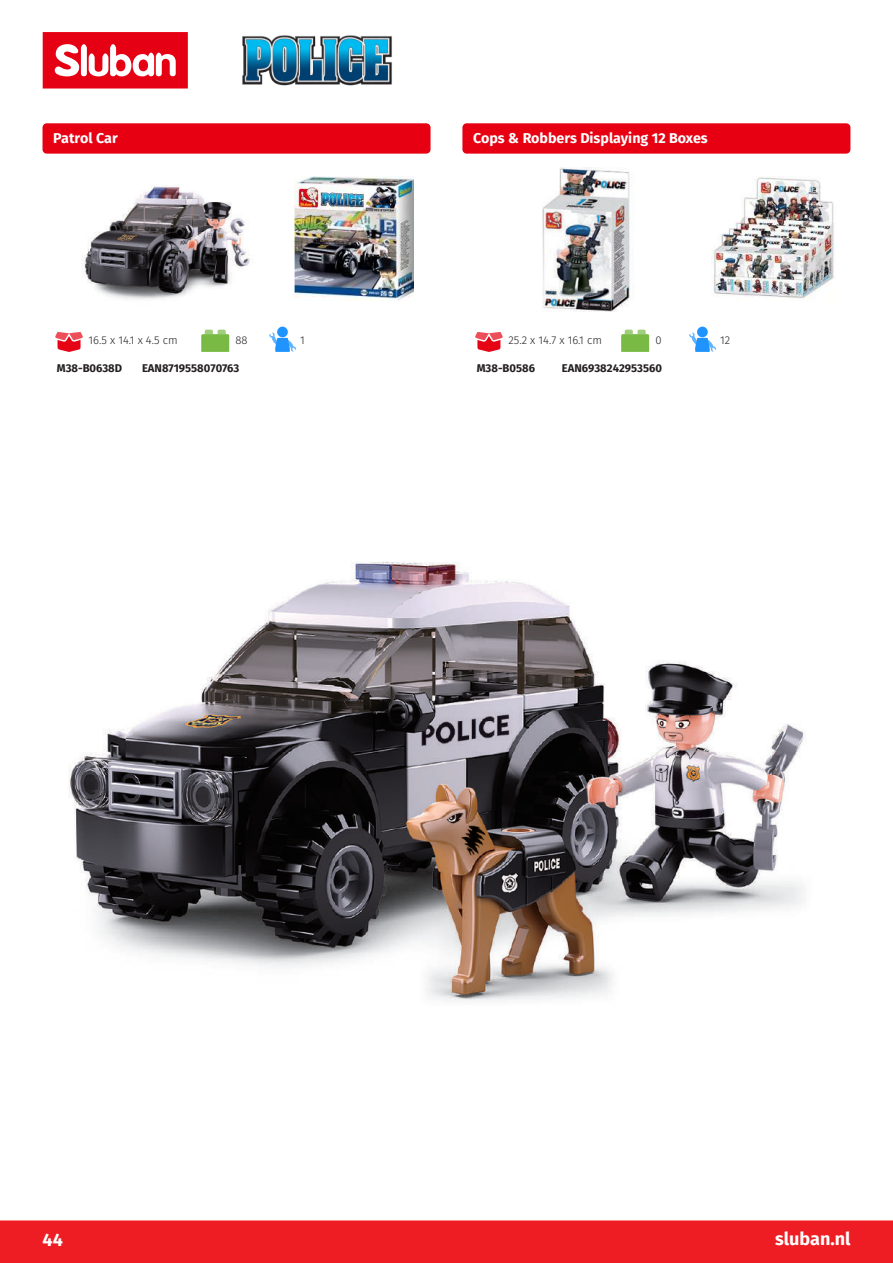
<style>
.page{position:relative;width:893px;height:1263px;background:#fff}
.page>*{position:absolute;margin:0;border:0;box-sizing:border-box;transform-origin:0 0}
.t1{font:700 18px "Fira Sans";color:#fff}
.t2{font:700 14.25px "Fira Sans";color:#fff}
.t3{font:700 11.25px "Fira Sans";color:#231f20}
.t4{font:300 11.25px "Fira Sans";color:#231f20}
</style>
<div class="page">
<div style="left:0;top:1220px;width:893px;height:43px;background:#ee1d23"></div>
<svg style="left:43px;top:32px;width:145px;height:57px"></svg>
<div style="left:43px;top:123px;width:388px;height:31px;background:#e60012;border-radius:4px"></div>
<img style="left:82px;top:185px;width:168px;height:114px">
<svg style="left:201px;top:330px;width:28px;height:22px"></svg>
<svg style="left:55px;top:332px;width:28px;height:20px"></svg>
<img style="left:294px;top:176px;width:119px;height:125px">
<div style="left:277px;top:327px;width:11px;height:10px;background:#1f94fe;border-radius:50%"></div>
<svg style="left:269px;top:332px;width:27px;height:20px"></svg>
<div style="left:462px;top:123px;width:388px;height:31px;background:#e60012;border-radius:4px"></div>
<img style="left:542px;top:167px;width:88px;height:144px">
<svg style="left:621px;top:330px;width:28px;height:22px"></svg>
<svg style="left:475px;top:332px;width:28px;height:20px"></svg>
<img style="left:711px;top:176px;width:125px;height:123px">
<div style="left:697px;top:327px;width:11px;height:10px;background:#1f94fe;border-radius:50%"></div>
<svg style="left:689px;top:332px;width:27px;height:20px"></svg>
<img style="left:242px;top:35px;width:150px;height:51px">
<img style="left:68px;top:561px;width:738px;height:440px">
<p class="t2" style="left:53px;top:128px;width:66px">Patrol Car</p>
<p class="t4" style="left:89px;top:333px;width:90px">16.5 x 14.1 x 4.5 cm</p>
<p class="t4" style="left:235px;top:333px;width:14px">88</p>
<p class="t4" style="left:300px;top:333px;width:6px">1</p>
<p class="t3" style="left:57px;top:360px;width:67px">M38-B0638D</p>
<p class="t3" style="left:142px;top:360px;width:99px">EAN8719558070763</p>
<p class="t2" style="left:473px;top:128px;width:236px">Cops &amp; Robbers Displaying 12 Boxes</p>
<p class="t4" style="left:509px;top:333px;width:95px">25.2 x 14.7 x 16.1 cm</p>
<p class="t4" style="left:655px;top:333px;width:8px">0</p>
<p class="t4" style="left:720px;top:333px;width:12px">12</p>
<p class="t3" style="left:477px;top:360px;width:60px">M38-B0586</p>
<p class="t3" style="left:562px;top:360px;width:102px">EAN6938242953560</p>
<h1 class="t1" style="left:43px;top:1227px;width:22px">44</h1>
<h1 class="t1" style="left:775px;top:1226px;width:77px">sluban.nl</h1>
</div>
